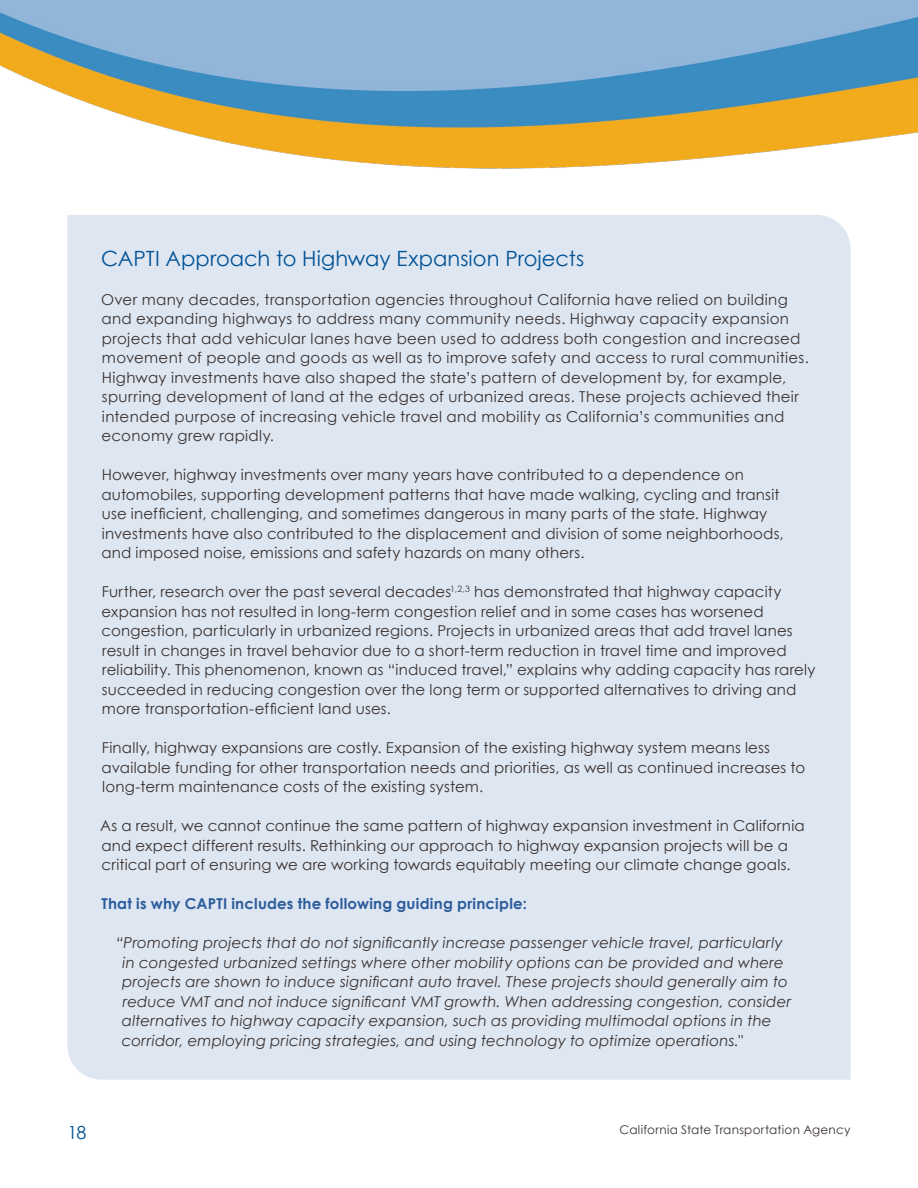
<style>
.page{position:relative;width:918px;height:1188px;background:#fff}
.page>*{position:absolute;margin:0;border:0;box-sizing:border-box;transform-origin:0 0}
.Subhead{font:21px "Century Gothic";color:#005295}
.t1{font:18px "Century Gothic";color:#005295}
.Body{font:15px/19.5px "Century Gothic";letter-spacing:.015em;color:#3a3230}
.Body-2{font:italic 15px/19.5px "Century Gothic";letter-spacing:.01em;color:#3a3230}
.Body-3{font:700 15px "Century Gothic";letter-spacing:.015em;color:#2d5d9c}
.t2{font:12px "Century Gothic";letter-spacing:.02em;color:#3a3230}
</style>
<div class="page">
<img style="left:0;top:0;width:918px;height:169px">
<div style="left:68px;top:215px;width:782px;height:865px;background:#dee6f2"></div>
<p class="Subhead" style="left:101px;top:246px;width:485px">CAPTI Approach to Highway Expansion Projects</p>
<p class="Body" style="left:101px;top:290px;width:709px">Over many decades, transportation agencies throughout California have relied on building and expanding highways to address many community needs. Highway capacity expansion projects that add vehicular lanes have been used to address both congestion and increased movement of people and goods as well as to improve safety and access to rural communities.<br>Highway investments have also shaped the state’s pattern of development by, for example, spurring development of land at the edges of urbanized areas. These projects achieved their intended purpose of increasing vehicle travel and mobility as California’s communities and economy grew rapidly.</p>
<p class="Body" style="left:101px;top:465px;width:684px">However, highway investments over many years have contributed to a dependence on automobiles, supporting development patterns that have made walking, cycling and transit use inefficient, challenging, and sometimes dangerous in many parts of the state. Highway investments have also contributed to the displacement and division of some neighborhoods, and imposed noise, emissions and safety hazards on many others.</p>
<p class="Body" style="left:101px;top:582px;width:716px">Further, research over the past several decades<sup>1,2,3</sup> has demonstrated that highway capacity expansion has not resulted in long-term congestion relief and in some cases has worsened congestion, particularly in urbanized regions. Projects in urbanized areas that add travel lanes result in changes in travel behavior due to a short-term reduction in travel time and improved reliability. This phenomenon, known as “induced travel,” explains why adding capacity has rarely succeeded in reducing congestion over the long term or supported alternatives to driving and more transportation-efficient land uses.</p>
<p class="Body" style="left:101px;top:738px;width:705px">Finally, highway expansions are costly. Expansion of the existing highway system means less available funding for other transportation needs and priorities, as well as continued increases to long-term maintenance costs of the existing system.</p>
<p class="Body" style="left:100px;top:816px;width:706px">As a result, we cannot continue the same pattern of highway expansion investment in California and expect different results. Rethinking our approach to highway expansion projects will be a critical part of ensuring we are working towards equitably meeting our climate change goals.</p>
<p class="Body-3" style="left:102px;top:895px;width:427px">That is why CAPTI includes the following guiding principle:</p>
<p class="Body-2" style="left:122px;top:933px;width:671px;text-indent:-6px">“Promoting projects that do not significantly increase passenger vehicle travel, particularly in congested urbanized settings where other mobility options can be provided and where projects are shown to induce significant auto travel. These projects should generally aim to reduce VMT and not induce significant VMT growth. When addressing congestion, consider alternatives to highway capacity expansion, such as providing multimodal options in the corridor, employing pricing strategies, and using technology to optimize operations."</p>
<p class="t1" style="left:68px;top:1121px;width:21px">18</p>
<p class="t2" style="left:620px;top:1122px;width:232px">California State Transportation Agency</p>
</div>
